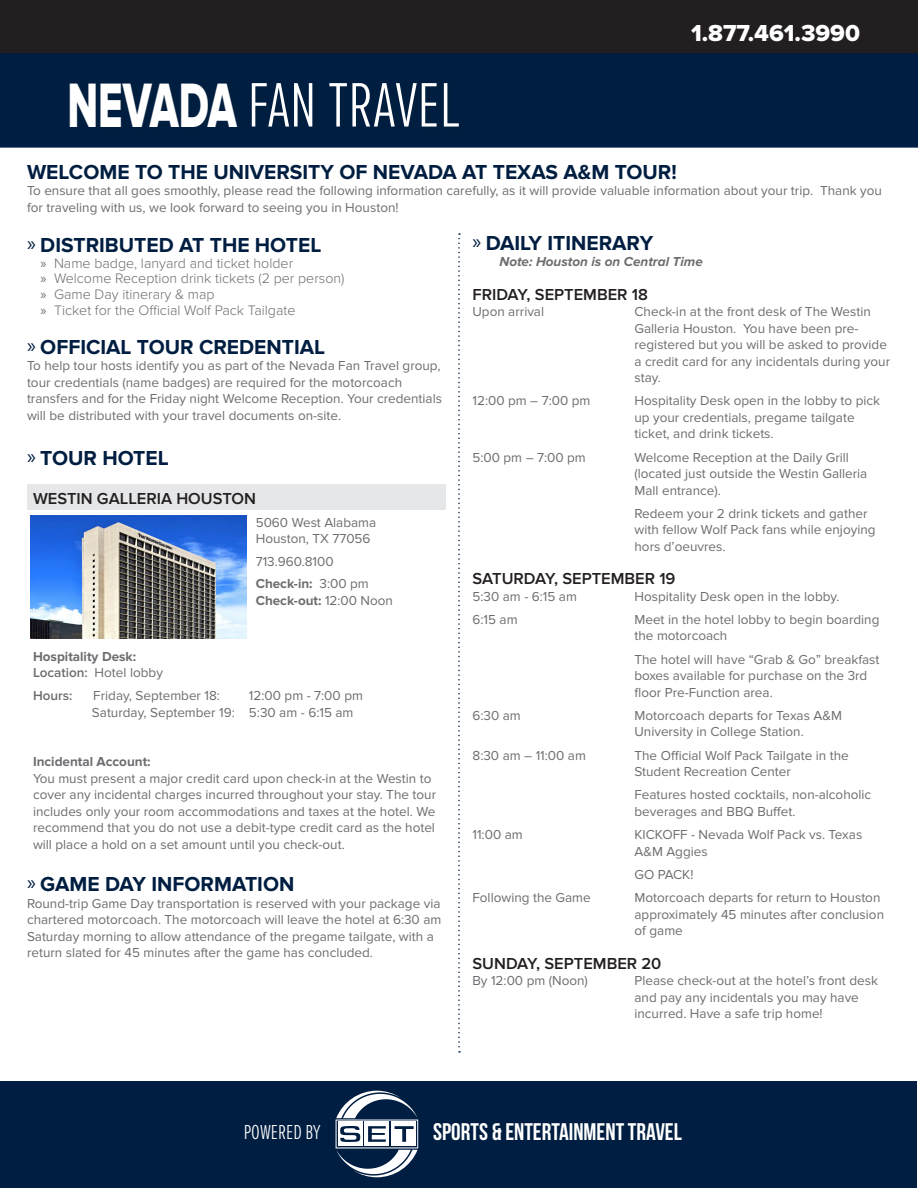
<style>
.page{position:relative;width:918px;height:1188px;background:#fff}
.page>*{position:absolute;margin:0;border:0;box-sizing:border-box;transform-origin:0 0}
.t1{font:300 65.1px "Proxima Nova A Ex Cn";color:#fff}
.t2{font:24px "Bebas Neue";color:#fff}
.t3{font:24px "Proxima Nova Extrabld";color:#fff}
.Header_1{font:700 21px "Proxima Nova";color:#001e41}
.t4{font:300 21px "Proxima Nova A Ex Cn";color:#fff}
.Header_2{font:600 16.5px "Proxima Nova";color:#231f20}
.t5{font:300 14.25px "Proxima Nova";color:#6c6d70}
.Event_Time_Descripti{font:13.5px/16.5px "Proxima Nova";color:#6c6d70}
.Body_Paragraph{font:13.5px/16.5px "Proxima Nova";color:#6c6d70}
.Body_Paragraph-2{font:700 13.5px/16.5px "Proxima Nova";color:#6c6d70}
.Note_Section{font:italic 700 13.5px "Proxima Nova";color:#6c6d70}
.Body_Paragraph-3{font:600 13.5px "Proxima Nova";color:#6c6d70}
.s1{font-family:"Proxima Nova Extrabld";font-weight:400}
.s2{font-family:"Myriad Pro";font-weight:400}
.s3{font-weight:400}
.s4{font-weight:600}
</style>
<div class="page">
<div style="left:1px;top:1px;width:916px;height:52px;background:#231f20"></div>
<div style="left:0;top:0;width:918px;height:54px;border:2px solid #231f20"></div>
<div style="left:0;top:53px;width:918px;height:95px;background:#001e41;border:2px solid #001e41"></div>
<div style="left:0;top:1082px;width:917px;height:106px;background:#001e41"></div>
<svg style="left:336px;top:1091px;width:82px;height:86px"></svg>
<svg style="left:458px;top:233px;width:2px;height:820px"></svg>
<div style="left:27px;top:485px;width:419px;height:25px;background:#e6e7e9"></div>
<img style="left:30px;top:516px;width:216px;height:122px">
<h1 class="t1" style="left:68px;top:70px;width:394px"><span class="s1">NEVADA</span> FAN TRAVEL</h1>
<h2 class="t3" style="left:691px;top:19px;width:171px">1.877.461.3990</h2>
<p class="Header_1" style="left:27px;top:160px;width:651px">WELCOME TO THE UNIVERSITY OF NEVADA AT TEXAS A&amp;M TOUR!</p>
<p class="Body_Paragraph" style="left:27px;top:183px;width:857px">To ensure that all goes smoothly, please read the following information carefully, as it will provide valuable information about your trip. Thank you for traveling with us, we look forward to seeing you in Houston!</p>
<p class="Header_1" style="left:472px;top:231px;width:182px"><span class="s2">»</span> DAILY ITINERARY</p>
<p class="Note_Section" style="left:500px;top:254px;width:205px">Note: Houston is on Central Time</p>
<p class="Header_2" style="left:472px;top:285px;width:177px">FRIDAY, SEPTEMBER 18</p>
<p class="Event_Time_Descripti" style="left:472px;top:304px;width:73px">Upon arrival</p>
<p class="Event_Time_Descripti" style="left:634px;top:304px;width:257px">Check-in at the front desk of The Westin Galleria Houston. You have been pre&shy;registered but you will be asked to provide a credit card for any incidentals during your stay.</p>
<p class="Event_Time_Descripti" style="left:472px;top:393px;width:119px">12:00 pm – 7:00 pm</p>
<p class="Event_Time_Descripti" style="left:634px;top:393px;width:247px">Hospitality Desk open in the lobby to pick up your credentials, pregame tailgate ticket, and drink tickets.</p>
<p class="Event_Time_Descripti" style="left:472px;top:449px;width:115px">5:00 pm – 7:00 pm</p>
<p class="Event_Time_Descripti" style="left:634px;top:449px;width:234px">Welcome Reception at the Daily Grill (located just outside the Westin Galleria<br>Mall entrance).</p>
<p class="Event_Time_Descripti" style="left:634px;top:505px;width:243px">Redeem your 2 drink tickets and gather with fellow Wolf Pack fans while enjoying hors d’oeuvres.</p>
<p class="Header_2" style="left:472px;top:569px;width:205px">SATURDAY, SEPTEMBER 19</p>
<p class="Event_Time_Descripti" style="left:472px;top:588px;width:106px">5:30 am - 6:15 am</p>
<p class="Event_Time_Descripti" style="left:634px;top:588px;width:207px">Hospitality Desk open in the lobby.</p>
<p class="Event_Time_Descripti" style="left:472px;top:611px;width:47px">6:15 am</p>
<p class="Event_Time_Descripti" style="left:634px;top:611px;width:246px">Meet in the hotel lobby to begin boarding the motorcoach</p>
<p class="Event_Time_Descripti" style="left:634px;top:651px;width:247px">The hotel will have “Grab &amp; Go” breakfast boxes available for purchase on the 3rd floor Pre-Function area.</p>
<p class="Event_Time_Descripti" style="left:472px;top:707px;width:50px">6:30 am</p>
<p class="Event_Time_Descripti" style="left:634px;top:707px;width:209px">Motorcoach departs for Texas A&amp;M<br>University in College Station.</p>
<p class="Event_Time_Descripti" style="left:472px;top:747px;width:115px">8:30 am – 11:00 am</p>
<p class="Event_Time_Descripti" style="left:634px;top:747px;width:216px">The Official Wolf Pack Tailgate in the<br>Student Recreation Center</p>
<p class="Event_Time_Descripti" style="left:634px;top:787px;width:238px">Features hosted cocktails, non-alcoholic beverages and BBQ Buffet.</p>
<p class="Event_Time_Descripti" style="left:472px;top:827px;width:52px">11:00 am</p>
<p class="Event_Time_Descripti" style="left:634px;top:827px;width:229px">KICKOFF - Nevada Wolf Pack vs. Texas<br>A&amp;M Aggies</p>
<p class="Event_Time_Descripti" style="left:634px;top:866px;width:61px">GO PACK!</p>
<p class="Event_Time_Descripti" style="left:472px;top:890px;width:120px">Following the Game</p>
<p class="Event_Time_Descripti" style="left:634px;top:890px;width:251px">Motorcoach departs for return to Houston approximately 45 minutes after conclusion of game</p>
<p class="Header_2" style="left:472px;top:954px;width:190px">SUNDAY, SEPTEMBER 20</p>
<p class="Event_Time_Descripti" style="left:472px;top:972px;width:117px">By 12:00 pm (Noon)</p>
<p class="Event_Time_Descripti" style="left:634px;top:972px;width:245px">Please check-out at the hotel’s front desk and pay any incidentals you may have incurred. Have a safe trip home!</p>
<p class="Header_1" style="left:27px;top:233px;width:296px"><span class="s2">»</span> DISTRIBUTED AT THE HOTEL</p>
<p class="t5" style="left:40px;top:255px;width:254px"><span class="s2">»</span> Name badge, lanyard and ticket holder</p>
<p class="t5" style="left:40px;top:270px;width:305px"><span class="s2">»</span> Welcome Reception drink tickets (2 per person)</p>
<p class="t5" style="left:40px;top:286px;width:176px"><span class="s2">»</span> Game Day itinerary &amp; map</p>
<p class="t5" style="left:40px;top:302px;width:257px"><span class="s2">»</span> Ticket for the Official Wolf Pack Tailgate</p>
<p class="Header_1" style="left:27px;top:335px;width:300px"><span class="s2">»</span> OFFICIAL TOUR CREDENTIAL</p>
<p class="Body_Paragraph" style="left:27px;top:358px;width:417px">To help tour hosts identify you as part of the Nevada Fan Travel group, tour credentials (name badges) are required for the motorcoach transfers and for the Friday night Welcome Reception. Your credentials will be distributed with your travel documents on-site.</p>
<p class="Header_1" style="left:27px;top:446px;width:143px"><span class="s2">»</span> TOUR HOTEL</p>
<p class="Header_2" style="left:33px;top:489px;width:225px">WESTIN GALLERIA HOUSTON</p>
<p class="Body_Paragraph" style="left:256px;top:514px;width:122px">5060 West Alabama<br>Houston, TX 77056</p>
<p class="Body_Paragraph" style="left:256px;top:553px;width:80px">713.960.8100</p>
<p class="Body_Paragraph-2" style="left:256px;top:576px;width:139px">Check-in: <span class="s3">3:00 pm<br></span>Check-out: <span class="s3">12:00 Noon</span></p>
<p class="Body_Paragraph-2" style="left:33px;top:648px;width:105px">Hospitality Desk:</p>
<p class="Body_Paragraph" style="left:33px;top:665px;width:131px"><span class="s4">Location:</span> Hotel lobby</p>
<p class="Body_Paragraph-3" style="left:33px;top:688px;width:41px">Hours:</p>
<p class="Body_Paragraph" style="left:93px;top:688px;width:128px">Friday, September 18:</p>
<p class="Body_Paragraph" style="left:249px;top:688px;width:115px">12:00 pm - 7:00 pm</p>
<p class="Body_Paragraph" style="left:92px;top:704px;width:263px">Saturday, September 19: 5:30 am - 6:15 am</p>
<p class="Body_Paragraph-2" style="left:33px;top:754px;width:119px">Incidental Account:</p>
<p class="Body_Paragraph" style="left:33px;top:770px;width:405px">You must present a major credit card upon check-in at the Westin to cover any incidental charges incurred throughout your stay. The tour includes only your room accommodations and taxes at the hotel. We recommend that you do not use a debit-type credit card as the hotel will place a hold on a set amount until you check-out.</p>
<p class="Header_1" style="left:27px;top:872px;width:269px"><span class="s2">»</span> GAME DAY INFORMATION</p>
<p class="Body_Paragraph" style="left:27px;top:895px;width:416px">Round-trip Game Day transportation is reserved with your package via chartered motorcoach. The motorcoach will leave the hotel at 6:30 am Saturday morning to allow attendance of the pregame tailgate, with a return slated for 45 minutes after the game has concluded.</p>
<h3 class="t4" style="left:244px;top:1120px;width:78px">POWERED BY</h3>
<h2 class="t2" style="left:433px;top:1119px;width:250px">SPORTS &amp; ENTERTAINMENT TRAVEL</h2>
</div>
